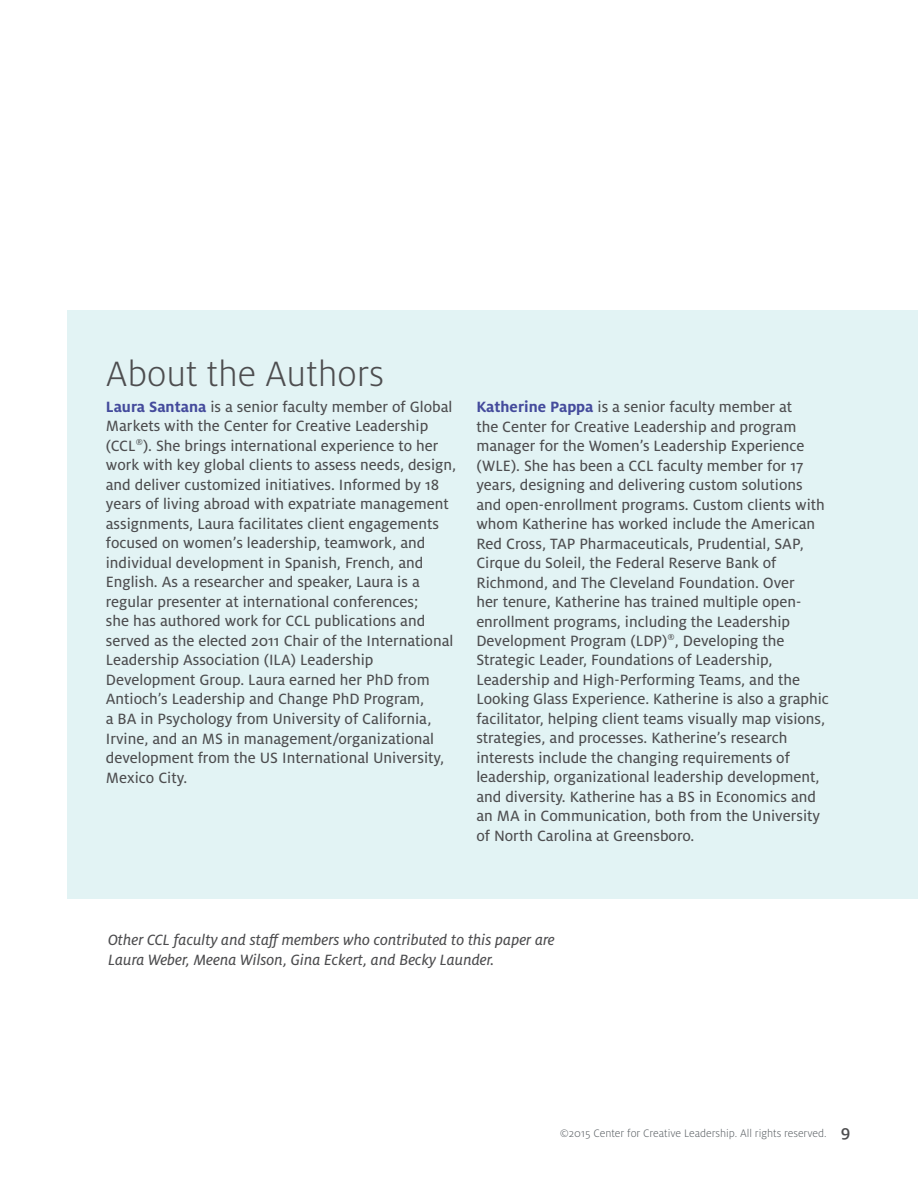
<style>
.page{position:relative;width:918px;height:1188px;background:#fff}
.page>*{position:absolute;margin:0;border:0;box-sizing:border-box;transform-origin:0 0}
.t1{font:300 39px "Milo Pro";color:#4d4d4f}
.t2{font:16.5px/19.5px "Milo Pro Text";color:#4d4d4f}
.t3{font:16.5px/19.5px "Milo Pro Text Ita";color:#4d4d4f}
.t4{font:300 12px "Milo Pro";color:#5e6367}
.s1{font-family:"Milo Pro";font-weight:700;color:#444b9c}
.s2{font-weight:500;font-size:18px;color:#4d4d4f}
</style>
<div class="page">
<div style="left:68px;top:310px;width:850px;height:589px;background:#e2f3f4"></div>
<h1 class="t1" style="left:106px;top:352px;width:280px">About the Authors</h1>
<p class="t2" style="left:106px;top:397px;width:352px"><span class="s1">Laura Santana</span> is a senior faculty member of Global Markets with the Center for Creative Leadership (CCL<sup>®</sup>). She brings international experience to her work with key global clients to assess needs, design, and deliver customized initiatives. Informed by 18 years of living abroad with expatriate management assignments, Laura facilitates client engagements focused on women’s leadership, teamwork, and individual development in Spanish, French, and English. As a researcher and speaker, Laura is a regular presenter at international conferences;<br>she has authored work for CCL publications and served as the elected 2011 Chair of the International Leadership Association (ILA) Leadership Development Group. Laura earned her PhD from Antioch’s Leadership and Change PhD Program,<br>a BA in Psychology from University of California, Irvine, and an MS in management/organizational development from the US International University, Mexico City.</p>
<p class="t2" style="left:476px;top:397px;width:354px"><span class="s1">Katherine Pappa</span> is a senior faculty member at<br>the Center for Creative Leadership and program manager for the Women’s Leadership Experience (WLE). She has been a CCL faculty member for 17 years, designing and delivering custom solutions and open-enrollment programs. Custom clients with whom Katherine has worked include the American Red Cross, TAP Pharmaceuticals, Prudential, SAP, Cirque du Soleil, the Federal Reserve Bank of Richmond, and The Cleveland Foundation. Over<br>her tenure, Katherine has trained multiple open&shy;enrollment programs, including the Leadership Development Program (LDP)<sup>®</sup>, Developing the Strategic Leader, Foundations of Leadership, Leadership and High-Performing Teams, and the Looking Glass Experience. Katherine is also a graphic facilitator, helping client teams visually map visions, strategies, and processes. Katherine’s research interests include the changing requirements of leadership, organizational leadership development, and diversity. Katherine has a BS in Economics and an MA in Communication, both from the University of North Carolina at Greensboro.</p>
<p class="t3" style="left:108px;top:930px;width:448px">Other CCL faculty and staff members who contributed to this paper are<br>Laura Weber, Meena Wilson, Gina Eckert, and Becky Launder.</p>
<p class="t4" style="left:560px;top:1127px;width:292px">©2015 Center for Creative Leadership. All rights reserved. <span class="s2">9</span></p>
</div>
